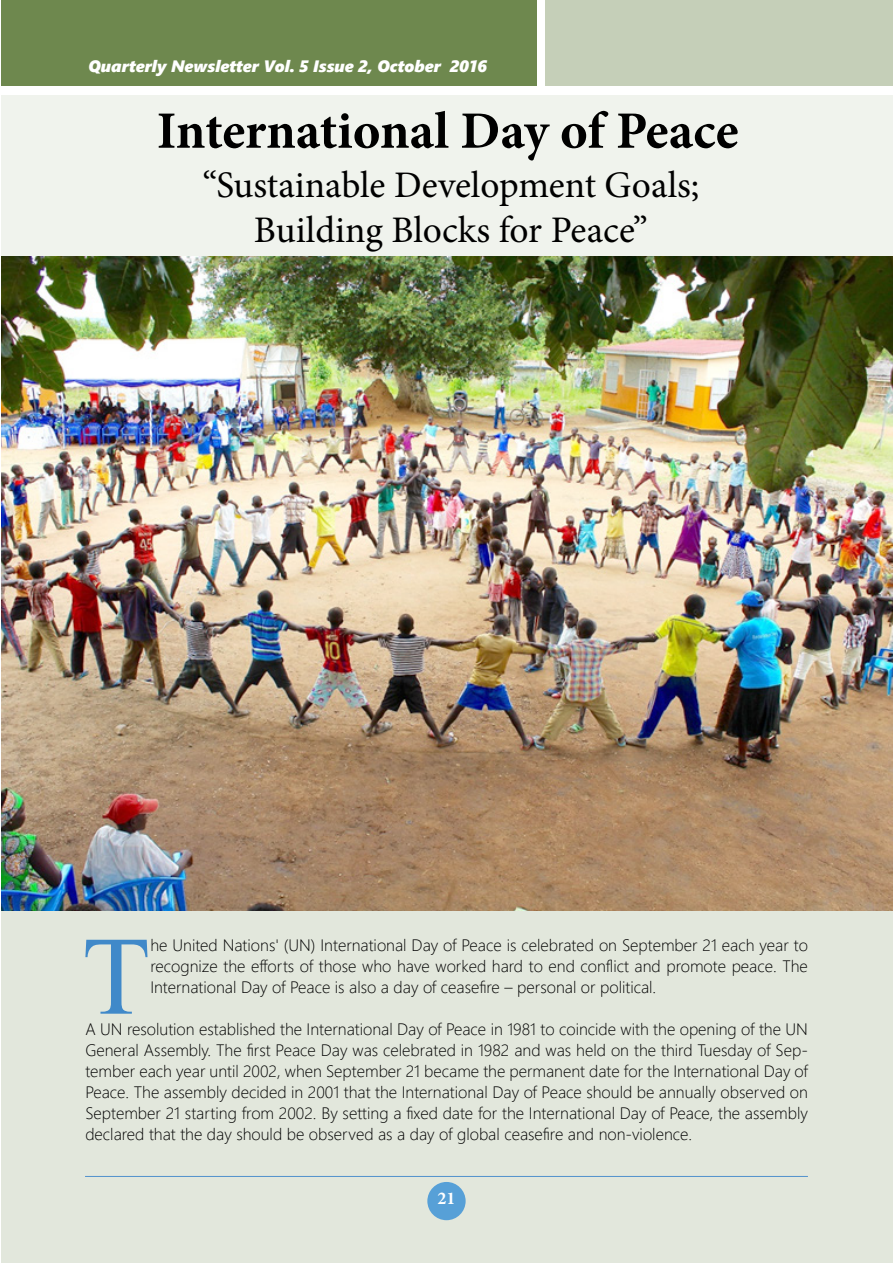
<style>
.page{position:relative;width:893px;height:1263px;background:#fff}
.page>*{position:absolute;margin:0;border:0;box-sizing:border-box;transform-origin:0 0}
.t1{font:111.6px "Times New Roman";color:#4089c9}
.t2{font:700 52.5px "Minion Pro";letter-spacing:-.005em;color:#000}
.t3{font:37.5px/45px "Minion Pro";color:#000;text-align:center}
.t4{font:700 18px "Minion Pro";color:#fff}
.t5{font:300 16.5px/21px "Segoe UI";color:#000;text-align:justify}
.t6{font:italic 16.5px "Segoe UI Black";color:#fff}
</style>
<div class="page">
<div style="left:1px;top:911px;width:891px;height:351px;background:#e2e7dc"></div>
<div style="left:1px;top:96px;width:891px;height:160px;background:#f0f3ed"></div>
<hr style="left:85px;top:1176px;width:723px;height:1px;background:#5191cd">
<div style="left:427px;top:1182px;width:39px;height:38px;background:#57a0d7;border-radius:50%"></div>
<div style="left:1px;top:0;width:535px;height:85px;background:#6e884e"></div>
<div style="left:545px;top:0;width:347px;height:85px;background:#c5cfb8"></div>
<img style="left:1px;top:256px;width:892px;height:655px">
<p class="t6" style="left:88px;top:53px;width:400px">Quarterly Newsletter Vol. 5 Issue 2, October 2016</p>
<h2 class="t2" style="left:157px;top:94px;width:583px">International Day of Peace</h2>
<h3 class="t3" style="left:202px;top:163px;width:498px">“Sustainable Development Goals;<br>Building Blocks for Peace”</h3>
<h1 class="t1" style="left:82px;top:910px;width:70px">T</h1>
<p class="t5" style="left:150px;top:933px;width:659px">he United Nations' (UN) International Day of Peace is celebrated on September 21 each year to recognize the efforts of those who have worked hard to end conflict and promote peace. The International Day of Peace is also a day of ceasefire – personal or political.</p>
<p class="t5" style="left:85px;top:1017px;width:724px">A UN resolution established the International Day of Peace in 1981 to coincide with the opening of the UN General Assembly. The first Peace Day was celebrated in 1982 and was held on the third Tuesday of Sep&shy;tember each year until 2002, when September 21 became the permanent date for the International Day of Peace. The assembly decided in 2001 that the International Day of Peace should be annually observed on September 21 starting from 2002. By setting a fixed date for the International Day of Peace, the assembly declared that the day should be observed as a day of global ceasefire and non-violence.</p>
<p class="t4" style="left:437px;top:1185px;width:19px">21</p>
</div>
